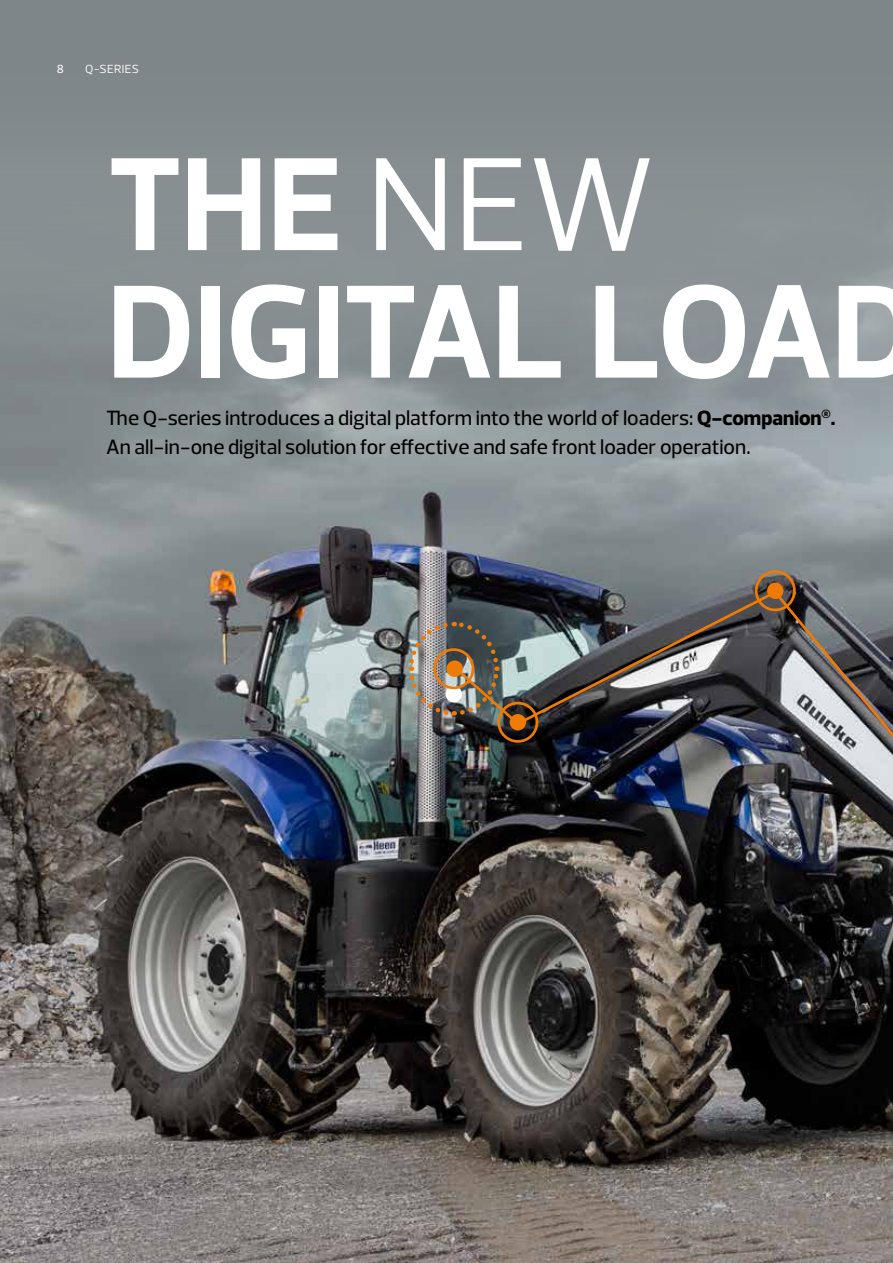
<style>
.page{position:relative;width:893px;height:1263px;background:#fff}
.page>*{position:absolute;margin:0;border:0;box-sizing:border-box;transform-origin:0 0}
.t1{font:700 135px/127.5px "Prelo";letter-spacing:-.01em;color:#fff}
.t2{font:500 21px/28.5px "Prelo";color:#000}
.t3{font:12px "Prelo";letter-spacing:.03em;color:#fff}
.t4{font:500 12px "Prelo";color:#fff}
.s1{font-weight:400}
.s2{font-weight:800}
</style>
<div class="page">
<img style="left:0;top:447px;width:893px;height:816px">
<svg style="left:0;top:0;width:893px;height:447px;background:#858d90"></svg>
<div style="left:755px;top:570px;width:41px;height:41px;border:3px solid #ef7b05;border-radius:50%"></div>
<div style="left:767px;top:582px;width:16px;height:17px;background:#ef7b05;border-radius:50%"></div>
<img style="left:450px;top:589px;width:443px;height:260px">
<img style="left:406px;top:619px;width:95px;height:99px">
<div style="left:433px;top:648px;width:41px;height:41px;border:3px solid #ef7b05;border-radius:50%"></div>
<div style="left:446px;top:660px;width:17px;height:17px;background:#ef7b05;border-radius:50%"></div>
<p class="t4" style="left:57px;top:61px;width:9px">8</p>
<p class="t3" style="left:85px;top:61px;width:55px">Q-SERIES</p>
<h1 class="t1" style="left:107px;top:142px;width:814px">THE <span class="s1">NEW<br></span>DIGITAL LOAD</h1>
<p class="t2" style="left:106px;top:404px;width:731px">The Q-series introduces a digital platform into the world of loaders: <span class="s2">Q-companion</span><sup>®</sup><span class="s2">.<br></span>An all-in-one digital solution for effective and safe front loader operation.</p>
</div>
